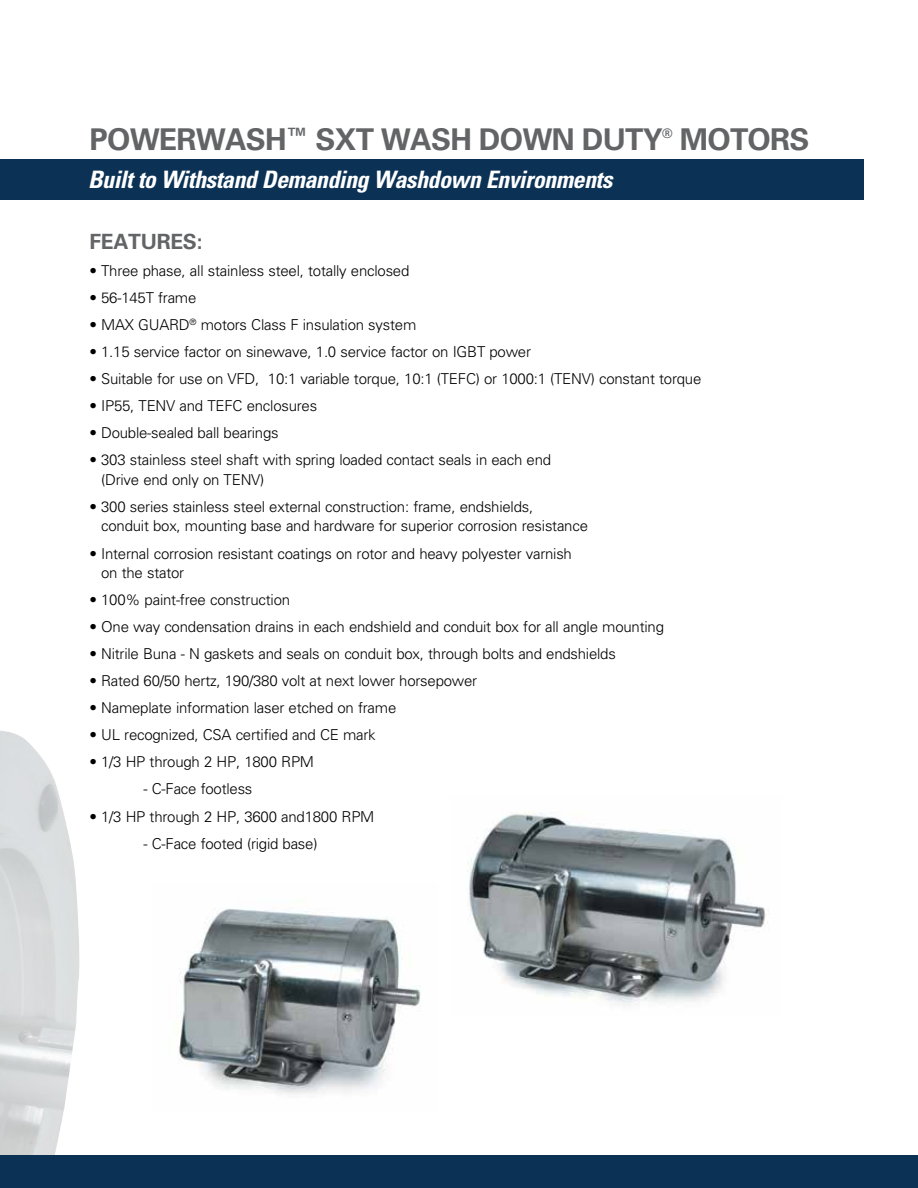
<style>
.page{position:relative;width:918px;height:1188px;background:#fff}
.page>*{position:absolute;margin:0;border:0;box-sizing:border-box;transform-origin:0 0}
.t1{font:700 30px "Univers LT Std";letter-spacing:-.025em;color:#636466}
.t2{font:italic 700 condensed 24px "Univers LT Std";letter-spacing:-.02em;color:#fff}
.t3{font:700 21px "Univers LT Std";letter-spacing:-.015em;color:#636466}
.t4{font:300 15px/19.5px "Univers LT Std";letter-spacing:-.015em;color:#000}
.t5{font:700 13.05px "Univers LT Std";color:#636466}
</style>
<div class="page">
<div style="left:0;top:159px;width:864px;height:41px;background:#0b3254"></div>
<img style="left:0;top:730px;width:81px;height:426px">
<img style="left:468px;top:812px;width:301px;height:193px">
<img style="left:178px;top:909px;width:243px;height:185px">
<div style="left:0;top:1156px;width:918px;height:32px;background:#0b3254"></div>
<h1 class="t1" style="left:90px;top:121px;width:575px">POWERWASH<sup>™</sup> SXT WASH DOWN DUTY</h1>
<p class="t5" style="left:662px;top:125px;width:12px">®</p>
<h1 class="t1" style="left:680px;top:121px;width:131px">MOTORS</h1>
<h2 class="t2" style="left:88px;top:165px;width:526px">Built to Withstand Demanding Washdown Environments</h2>
<h3 class="t3" style="left:90px;top:229px;width:115px">FEATURES:</h3>
<p class="t4" style="left:90px;top:261px;width:321px">• Three phase, all stainless steel, totally enclosed</p>
<p class="t4" style="left:90px;top:288px;width:108px">• 56-145T frame</p>
<p class="t4" style="left:90px;top:315px;width:328px">• MAX GUARD<sup>®</sup> motors Class F insulation system</p>
<p class="t4" style="left:90px;top:342px;width:443px">• 1.15 service factor on sinewave, 1.0 service factor on IGBT power</p>
<p class="t4" style="left:90px;top:369px;width:613px">• Suitable for use on VFD, 10:1 variable torque, 10:1 (TEFC) or 1000:1 (TENV) constant torque</p>
<p class="t4" style="left:90px;top:396px;width:229px">• IP55, TENV and TEFC enclosures</p>
<p class="t4" style="left:90px;top:423px;width:191px">• Double-sealed ball bearings</p>
<p class="t4" style="left:101px;top:450px;width:452px;text-indent:-12px">• 303 stainless steel shaft with spring loaded contact seals in each end (Drive end only on TENV)</p>
<p class="t4" style="left:101px;top:497px;width:488px;text-indent:-12px">• 300 series stainless steel external construction: frame, endshields,<br>conduit box, mounting base and hardware for superior corrosion resistance</p>
<p class="t4" style="left:101px;top:543px;width:472px;text-indent:-12px">• Internal corrosion resistant coatings on rotor and heavy polyester varnish on the stator</p>
<p class="t4" style="left:90px;top:590px;width:202px">• 100% paint-free construction</p>
<p class="t4" style="left:90px;top:617px;width:576px">• One way condensation drains in each endshield and conduit box for all angle mounting</p>
<p class="t4" style="left:90px;top:644px;width:528px">• Nitrile Buna - N gaskets and seals on conduit box, through bolts and endshields</p>
<p class="t4" style="left:90px;top:671px;width:389px">• Rated 60/50 hertz, 190/380 volt at next lower horsepower</p>
<p class="t4" style="left:90px;top:698px;width:308px">• Nameplate information laser etched on frame</p>
<p class="t4" style="left:90px;top:725px;width:288px">• UL recognized, CSA certified and CE mark</p>
<p class="t4" style="left:90px;top:752px;width:226px">• 1/3 HP through 2 HP, 1800 RPM</p>
<p class="t4" style="left:144px;top:779px;width:110px">- C-Face footless</p>
<p class="t4" style="left:90px;top:806px;width:286px">• 1/3 HP through 2 HP, 3600 and1800 RPM</p>
<p class="t4" style="left:144px;top:834px;width:176px">- C-Face footed (rigid base)</p>
</div>
